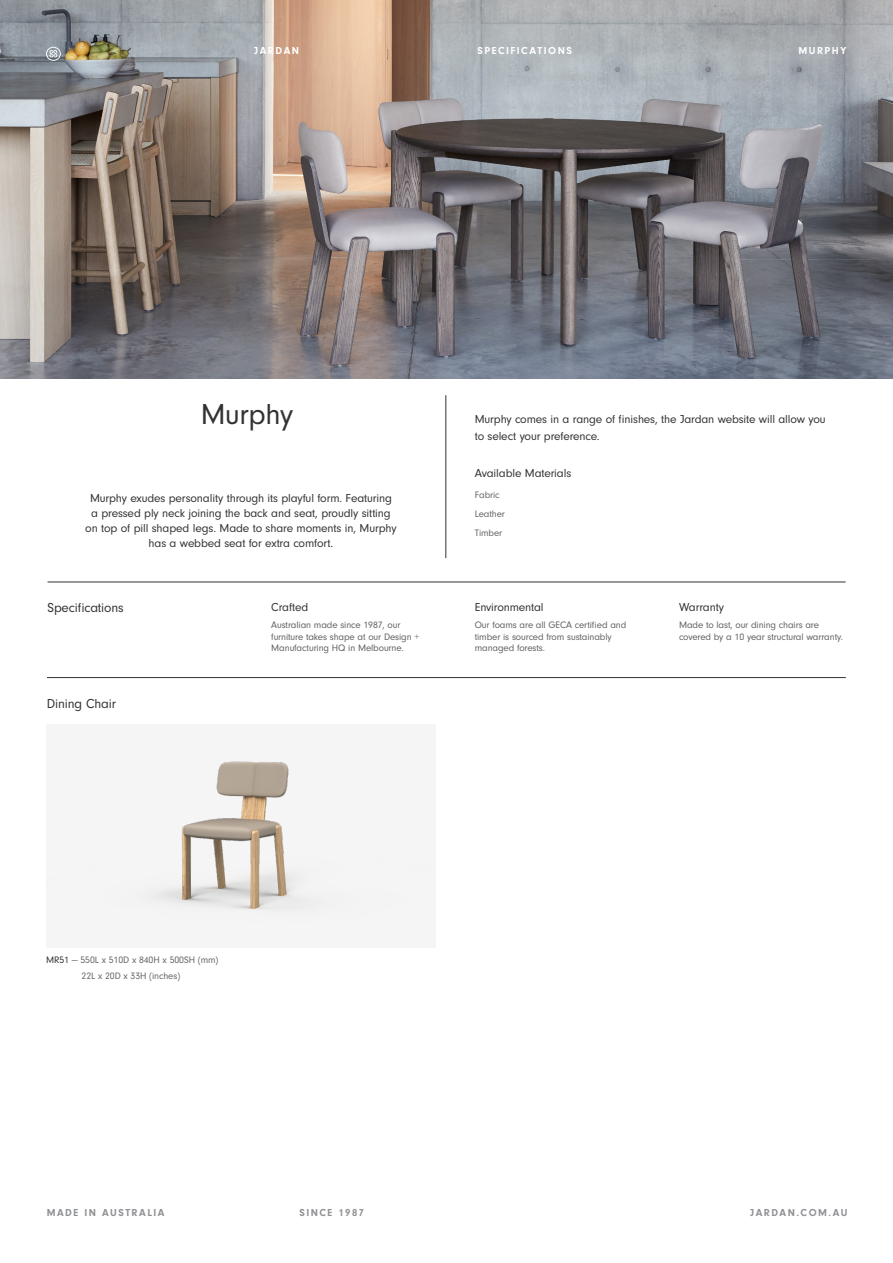
<style>
.page{position:relative;width:893px;height:1263px;background:#fff}
.page>*{position:absolute;margin:0;border:0;box-sizing:border-box;transform-origin:0 0}
.H2_-_32pt_Regular{font:30px "Neuzeit Gro";letter-spacing:-.01em;color:#333}
.H2_-_32pt_Regular-2{font:13.5px "Neuzeit Gro";letter-spacing:-.01em;color:#333}
.H2_-_32pt_Regular-3{font:12px/15px "Neuzeit Gro";letter-spacing:-.01em;color:#333}
.t1{font:700 10.5px "Neuzeit Gro";letter-spacing:.14em;color:#8f9194}
.t2{font:700 10.5px "Neuzeit Gro";letter-spacing:.14em;color:#fff}
.H2_-_32pt_Regular-4{font:9.75px/11.7px "Neuzeit Gro";letter-spacing:-.01em;color:#626262}
.H2_-_32pt_Regular-5{font:9.75px "Neuzeit Gro";letter-spacing:-.01em;color:#666}
.s1{color:#333}
</style>
<div class="page">
<img style="left:0;top:0;width:893px;height:378px">
<hr style="left:48px;top:582px;width:798px;height:1px;background:#333">
<hr style="left:446px;top:395px;width:1px;height:163px;background:#333">
<hr style="left:47px;top:677px;width:799px;height:1px;background:#333">
<img style="left:47px;top:761px;width:389px;height:187px">
<svg style="left:46px;top:47px;width:15px;height:14px"></svg>
<p class="t2" style="left:254px;top:44px;width:46px">JARDAN</p>
<p class="t2" style="left:477px;top:44px;width:96px">SPECIFICATIONS</p>
<p class="t2" style="left:798px;top:44px;width:49px">MURPHY</p>
<p class="H2_-_32pt_Regular" style="left:201px;top:398px;width:94px">Murphy</p>
<p class="H2_-_32pt_Regular-3" style="left:475px;top:411px;width:352px;line-height:17.4px">Murphy comes in a range of finishes, the Jardan website will allow you to select your preference.</p>
<p class="H2_-_32pt_Regular-3" style="left:475px;top:466px;width:98px">Available Materials</p>
<p class="H2_-_32pt_Regular-3" style="left:90px;top:491px;width:303px">Murphy exudes personality through its playful form. Featuring</p>
<p class="H2_-_32pt_Regular-5" style="left:475px;top:490px;width:26px">Fabric</p>
<p class="H2_-_32pt_Regular-3" style="left:85px;top:506px;width:313px;text-align:center">a pressed ply neck joining the back and seat, proudly sitting on top of pill shaped legs. Made to share moments in, Murphy has a webbed seat for extra comfort.</p>
<p class="H2_-_32pt_Regular-5" style="left:475px;top:509px;width:32px">Leather</p>
<p class="H2_-_32pt_Regular-5" style="left:475px;top:528px;width:29px">Timber</p>
<p class="H2_-_32pt_Regular-2" style="left:48px;top:601px;width:78px">Specifications</p>
<p class="H2_-_32pt_Regular-3" style="left:271px;top:600px;width:39px">Crafted</p>
<p class="H2_-_32pt_Regular-4" style="left:271px;top:619px;width:150px">Australian made since 1987, our furniture takes shape at our Design +<br>Manufacturing HQ in Melbourne.</p>
<p class="H2_-_32pt_Regular-2" style="left:47px;top:696px;width:71px">Dining Chair</p>
<p class="H2_-_32pt_Regular-3" style="left:475px;top:600px;width:70px">Environmental</p>
<p class="H2_-_32pt_Regular-4" style="left:475px;top:619px;width:153px">Our foams are all GECA certified and timber is sourced from sustainably managed forests.</p>
<p class="H2_-_32pt_Regular-3" style="left:679px;top:600px;width:47px">Warranty</p>
<p class="H2_-_32pt_Regular-4" style="left:679px;top:619px;width:166px">Made to last, our dining chairs are covered by a 10 year structural warranty.</p>
<p class="H2_-_32pt_Regular-5" style="left:46px;top:955px;width:174px"><span class="s1">MR51</span> — 550L x 510D x 840H x 500SH (mm)</p>
<p class="H2_-_32pt_Regular-5" style="left:82px;top:970px;width:100px">22L x 20D x 33H (inches)</p>
<p class="t1" style="left:47px;top:1207px;width:119px">MADE IN AUSTRALIA</p>
<p class="t1" style="left:299px;top:1207px;width:66px">SINCE 1987</p>
<p class="t1" style="left:750px;top:1207px;width:99px">JARDAN.COM.AU</p>
</div>
